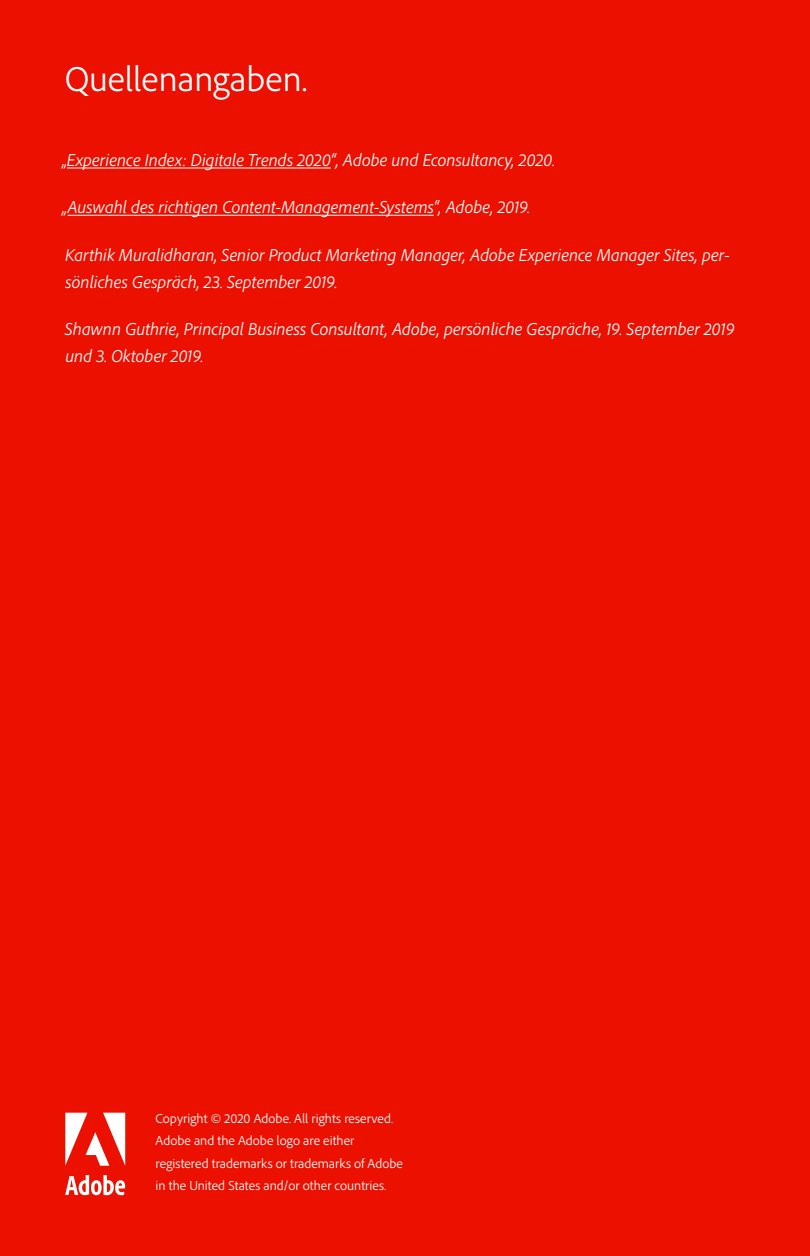
<style>
.page{position:relative;width:810px;height:1256px;background:#eb1000}
.page>*{position:absolute;margin:0;border:0;box-sizing:border-box;transform-origin:0 0}
.t1{font:300 36px "Adobe Clean";color:#fff}
.Sources___Citations{font:italic 300 18px/27px "Adobe Clean";letter-spacing:.005em;color:#fff}
.Copyright{font:300 13.5px/22.5px "Adobe Clean";color:#fff}
</style>
<div class="page">
<svg style="left:65px;top:1112px;width:60px;height:53px"></svg>
<svg style="left:65px;top:1175px;width:60px;height:20px"></svg>
<hr style="left:67px;top:167px;width:264px;height:1px;background:#fff">
<hr style="left:68px;top:215px;width:366px;height:1px;background:#fff">
<h2 class="t1" style="left:65px;top:56px;width:244px">Quellenangaben.</h2>
<p class="Sources___Citations" style="left:62px;top:146px;width:494px">„Experience Index: Digitale Trends 2020“, Adobe und Econsultancy, 2020.</p>
<p class="Sources___Citations" style="left:62px;top:193px;width:469px">„Auswahl des richtigen Content-Management-Systems“, Adobe, 2019.</p>
<p class="Sources___Citations" style="left:65px;top:241px;width:666px">Karthik Muralidharan, Senior Product Marketing Manager, Adobe Experience Manager Sites, per&shy;sönliches Gespräch, 23. September 2019.</p>
<p class="Sources___Citations" style="left:65px;top:315px;width:671px">Shawnn Guthrie, Principal Business Consultant, Adobe, persönliche Gespräche, 19. September 2019 und 3. Oktober 2019.</p>
<p class="Copyright" style="left:155px;top:1106px;width:249px">Copyright © 2020 Adobe. All rights reserved.<br>Adobe and the Adobe logo are either registered trademarks or trademarks of Adobe</p>
<p class="Copyright" style="left:156px;top:1173px;width:232px">in the United States and/or other countries.</p>
</div>
